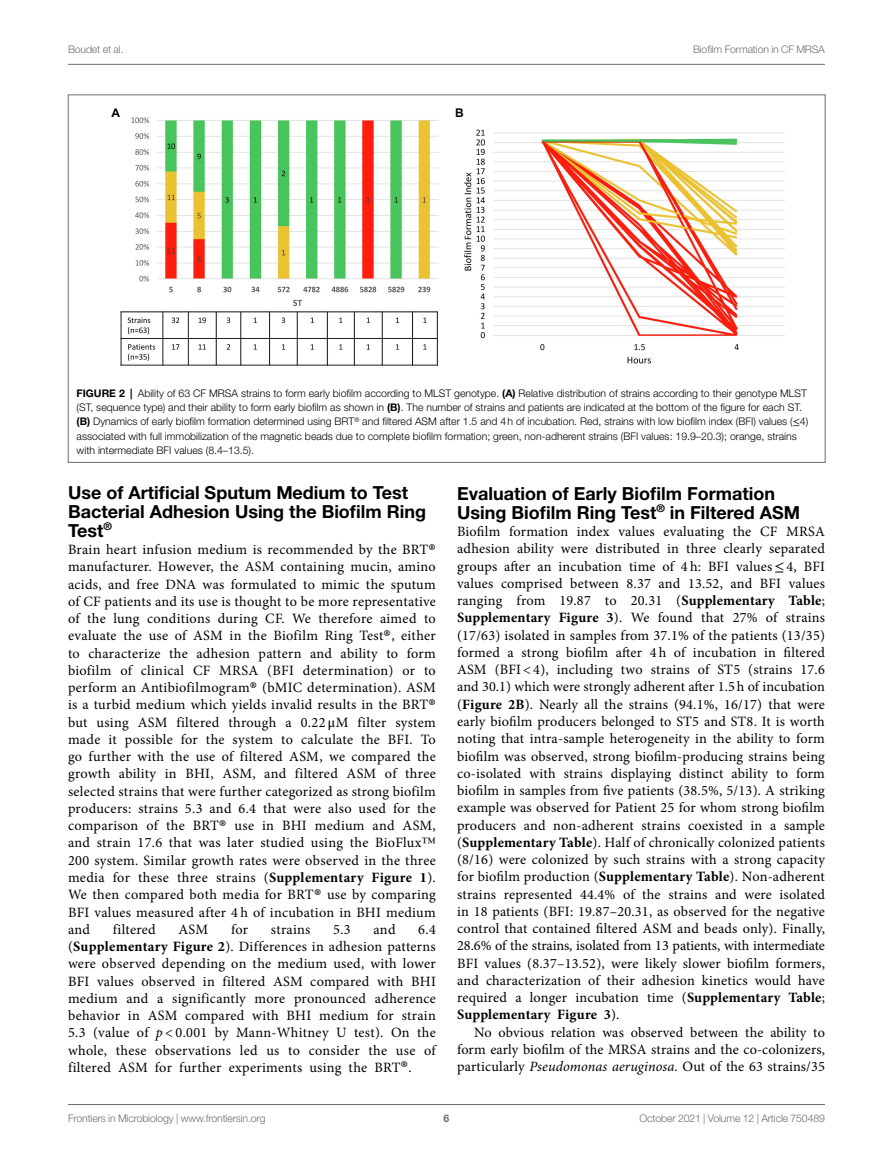
<style>
.page{position:relative;width:893px;height:1170px;background:#fff}
.page>*{position:absolute;margin:0;border:0;box-sizing:border-box;transform-origin:0 0}
.HEAD_2{font:700 18px/18.8px "Helvetica Neue LT Std";color:#000}
.TEXT_FLUSH{font:14.25px/17.2px "Minion Pro";letter-spacing:.02em;color:#000;text-align:justify}
.TEXT{font:14.25px/17.2px "Minion Pro";letter-spacing:.01em;color:#000;text-align:justify}
.t1{font:700 12px "Arial";color:#000}
.FIG_LEG{font:300 10.5px/14.2px "Helvetica Neue LT Std";color:#000}
.t2{font:300 10.5px "Helvetica Neue LT Std";letter-spacing:-.015em;color:#6d6e71}
.t3{font:700 10.5px "Helvetica Neue LT Std";color:#6d6e71}
.s1{font-weight:700}
.s2{font-family:"STIX General";font-weight:400}
.s3{font-size:22.5px}
.s4{font-family:"STIX General"}
.s5{font-style:italic}
</style>
<div class="page">
<hr style="left:68px;top:64px;width:757px;height:1px;background:#6d6e71">
<hr style="left:68px;top:1104px;width:757px;height:1px;background:#6d6e71">
<img style="left:120px;top:117px;width:665px;height:249px">
<p class="t2" style="left:68px;top:42px;width:57px">Boudet et al.</p>
<p class="t2" style="left:693px;top:42px;width:133px">Biofilm Formation in CF MRSA</p>
<p class="t1" style="left:111px;top:105px;width:10px">A</p>
<p class="t1" style="left:455px;top:105px;width:10px">B</p>
<p class="FIG_LEG" style="left:77px;top:386px;width:733px"><span class="s1">FIGURE 2 |</span> Ability of 63 CF MRSA strains to form early biofilm according to MLST genotype. <span class="s1">(A)</span> Relative distribution of strains according to their genotype MLST (ST, sequence type) and their ability to form early biofilm as shown in <span class="s1">(B)</span>. The number of strains and patients are indicated at the bottom of the figure for each ST. <span class="s1">(B)</span> Dynamics of early biofilm formation determined using BRT<sup>®</sup> and filtered ASM after 1.5 and 4h of incubation. Red, strains with low biofilm index (BFI) values (<span class="s2">≤</span>4) associated with full immobilization of the magnetic beads due to complete biofilm formation; green, non-adherent strains (BFI values: 19.9–20.3); orange, strains with intermediate BFI values (8.4–13.5).</p>
<p class="HEAD_2" style="left:68px;top:483px;width:360px">Use of Artificial Sputum Medium to Test<br>Bacterial Adhesion Using the Biofilm Ring<br>Test<sup>®</sup></p>
<p class="TEXT_FLUSH" style="left:68px;top:541px;width:369px">Brain heart infusion medium is recommended by the BRT<span class="s3">® </span>manufacturer. However, the ASM containing mucin, amino acids, and free DNA was formulated to mimic the sputum of CF patients and its use is thought to be more representative of the lung conditions during CF. We therefore aimed to evaluate the use of ASM in the Biofilm Ring Test<span class="s3">®</span>, either to characterize the adhesion pattern and ability to form biofilm of clinical CF MRSA (BFI determination) or to perform an Antibiofilmogram<span class="s3">®</span> (bMIC determination). ASM is a turbid medium which yields invalid results in the BRT<span class="s3">® </span>but using ASM filtered through a 0.22 <span class="s4">μ</span>M filter system made it possible for the system to calculate the BFI. To go further with the use of filtered ASM, we compared the growth ability in BHI, ASM, and filtered ASM of three selected strains that were further categorized as strong biofilm producers: strains 5.3 and 6.4 that were also used for the comparison of the BRT<span class="s3">®</span> use in BHI medium and ASM, and strain 17.6 that was later studied using the BioFlux<span class="s4">™ </span>200 system. Similar growth rates were observed in the three media for these three strains (<span class="s1">Supplementary Figure 1</span>).<br>We then compared both media for BRT<span class="s3">®</span> use by comparing BFI values measured after 4 h of incubation in BHI medium and</p>
<p class="TEXT_FLUSH" style="left:113px;top:920px;width:44px">filtered</p>
<p class="TEXT_FLUSH" style="left:179px;top:920px;width:31px">ASM</p>
<p class="TEXT_FLUSH" style="left:231px;top:920px;width:19px">for</p>
<p class="TEXT_FLUSH" style="left:271px;top:920px;width:41px">strains</p>
<p class="TEXT_FLUSH" style="left:333px;top:920px;width:19px">5.3</p>
<p class="TEXT_FLUSH" style="left:374px;top:920px;width:24px">and</p>
<p class="TEXT_FLUSH" style="left:68px;top:920px;width:369px;text-indent:350px">6.4 (<span class="s1">Supplementary Figure 2</span>). Differences in adhesion patterns were observed depending on the medium used, with lower BFI values observed in filtered ASM compared with BHI medium and a significantly more pronounced adherence behavior in ASM compared with BHI medium for strain 5.3 (value of <span class="s5">p</span> &lt; 0.001 by Mann-Whitney U test). On the whole, these observations led us to consider the use of filtered ASM for further experiments using the BRT<span class="s3">®</span>.</p>
<p class="HEAD_2" style="left:457px;top:484px;width:345px">Evaluation of Early Biofilm Formation<br>Using Biofilm Ring Test<sup>®</sup> in Filtered ASM</p>
<p class="TEXT_FLUSH" style="left:457px;top:523px;width:369px">Biofilm formation index values evaluating the CF MRSA adhesion ability were distributed in three clearly separated groups after an incubation time of 4 h: BFI values<span class="s4">≤</span>4, BFI values comprised between 8.37 and 13.52, and BFI values ranging from 19.87 to 20.31 (<span class="s1">Supplementary Table</span>; <span class="s1">Supplementary Figure 3</span>). We found that 27% of strains (17/63) isolated in samples from 37.1% of the patients (13/35) formed a strong biofilm after 4 h of incubation in filtered ASM (BFI &lt; 4), including two strains of ST5 (strains 17.6 and 30.1) which were strongly adherent after 1.5 h of incubation (<span class="s1">Figure 2B</span>). Nearly all the strains (94.1%, 16/17) that were early biofilm producers belonged to ST5 and ST8. It is worth noting that intra-sample heterogeneity in the ability to form biofilm was observed, strong biofilm-producing strains being co-isolated with strains displaying distinct ability to form biofilm in samples from five patients (38.5%, 5/13). A striking example was observed for Patient 25 for whom strong biofilm producers and non-adherent strains coexisted in a sample (<span class="s1">Supplementary Table</span>). Half of chronically colonized patients (8/16) were colonized by such strains with a strong capacity for biofilm production (<span class="s1">Supplementary Table</span>). Non-adherent strains represented 44.4% of the strains and were isolated in 18 patients (BFI: 19.87–20.31, as observed for the negative control that contained filtered ASM and beads only). Finally, 28.6% of the strains, isolated from 13 patients, with intermediate BFI values (8.37–13.52), were likely slower biofilm formers, and characterization of their adhesion kinetics would have required a longer incubation time (<span class="s1">Supplementary Table</span>; <span class="s1">Supplementary Figure 3</span>).</p>
<p class="TEXT" style="left:457px;top:1023px;width:369px;text-indent:17px">No obvious relation was observed between the ability to form early biofilm of the MRSA strains and the co-colonizers, particularly <span class="s5">Pseudomonas aeruginosa</span>. Out of the 63 strains/35</p>
<p class="t2" style="left:68px;top:1111px;width:199px">Frontiers in Microbiology | www.frontiersin.org</p>
<p class="t3" style="left:444px;top:1111px;width:7px">6</p>
<p class="t2" style="left:640px;top:1111px;width:187px">October 2021 | Volume 12 | Article 750489</p>
</div>
